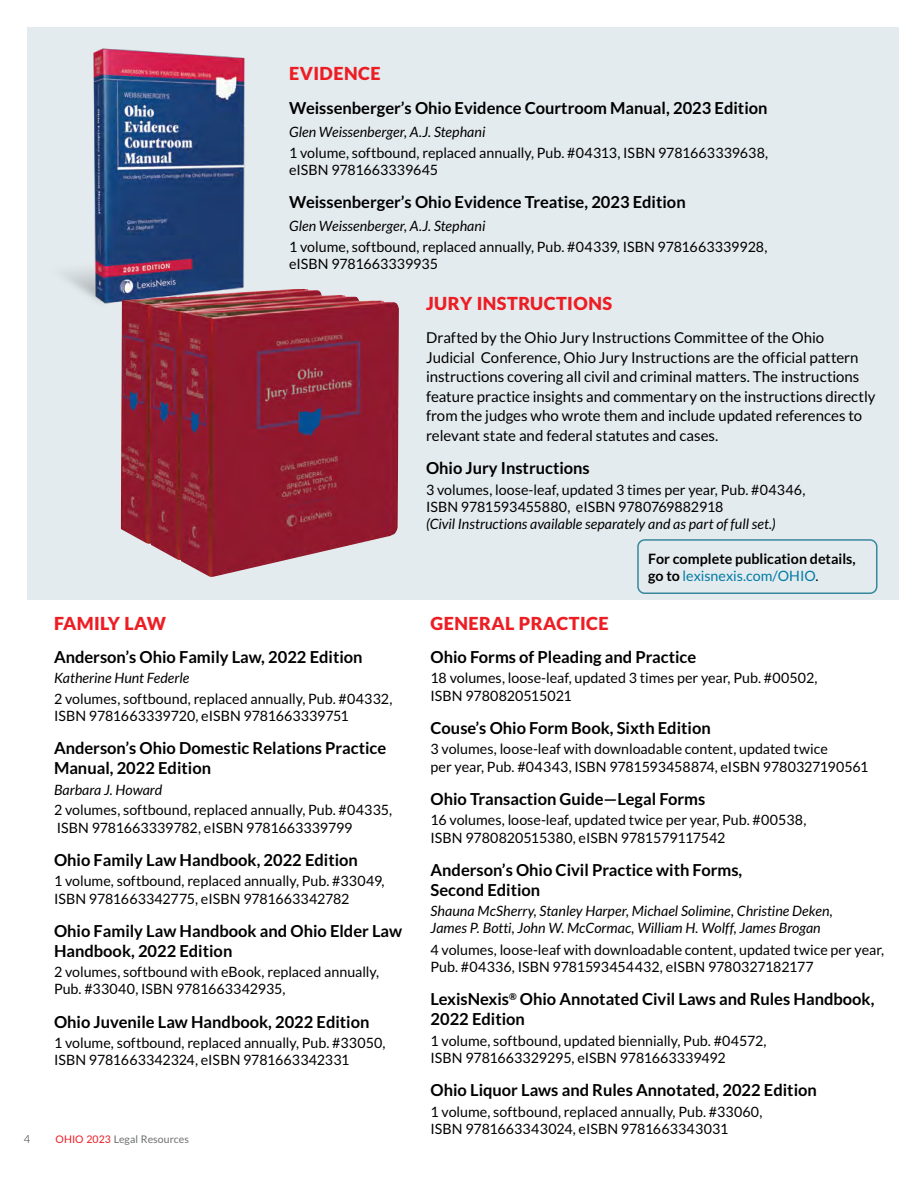
<style>
.page{position:relative;width:918px;height:1188px;background:#fff}
.page>*{position:absolute;margin:0;border:0;box-sizing:border-box;transform-origin:0 0}
.sub_section{font:900 18px "Lato";letter-spacing:.025em;color:#ed1d24}
.Elite_book_title{font:700 16.5px/19.8px "Lato";color:#000}
.isbn{font:15px/19.5px "Lato";color:#000}
.isbn-2{font:14.25px/17.1px "Lato";color:#000}
.author{font:italic 14.25px/17.1px "Lato";color:#000}
.Elite_book_title-2{font:italic 14.25px "Lato";color:#000}
.isbn-3{font:700 14.25px/17.1px "Lato";color:#000}
.t1{font:300 11.25px "Lato";color:#292829}
.Cat_Folio_Text{font:10.5px "Lato";letter-spacing:.005em;color:#6d6e71}
.s1{font-style:italic}
.s2{color:#ed1d24}
.s3{font-weight:400;color:#007ba6}
.s4{font-weight:400}
</style>
<div class="page">
<div style="left:27px;top:27px;width:872px;height:572px;background:#e4ebee"></div>
<img style="left:64px;top:48px;width:181px;height:256px">
<img style="left:121px;top:289px;width:278px;height:288px">
<div style="left:637px;top:539px;width:241px;height:55px;border:2px solid #38889d;border-radius:7px"></div>
<p class="t1" style="left:24px;top:1133px;width:8px">4</p>
<p class="sub_section" style="left:289px;top:63px;width:93px">EVIDENCE</p>
<p class="Elite_book_title" style="left:289px;top:98px;width:480px">Weissenberger’s Ohio Evidence Courtroom Manual, 2023 Edition</p>
<p class="Elite_book_title-2" style="left:289px;top:124px;width:198px">Glen Weissenberger, A.J. Stephani</p>
<p class="isbn-2" style="left:289px;top:144px;width:481px">1 volume, softbound, replaced annually, Pub. #04313, ISBN 9781663339638, eISBN 9781663339645</p>
<p class="Elite_book_title" style="left:289px;top:192px;width:398px">Weissenberger’s Ohio Evidence Treatise, 2023 Edition</p>
<p class="Elite_book_title-2" style="left:289px;top:218px;width:198px">Glen Weissenberger, A.J. Stephani</p>
<p class="isbn-2" style="left:289px;top:238px;width:480px">1 volume, softbound, replaced annually, Pub. #04339, ISBN 9781663339928, eISBN 9781663339935</p>
<p class="sub_section" style="left:426px;top:293px;width:188px">JURY INSTRUCTIONS</p>
<p class="isbn" style="left:426px;top:328px;width:451px">Drafted by the Ohio Jury Instructions Committee of the Ohio Judicial Conference, Ohio Jury Instructions are the official pattern instructions covering all civil and criminal matters. The instructions feature practice insights and commentary on the instructions directly from the judges who wrote them and include updated references to relevant state and federal statutes and cases.</p>
<p class="Elite_book_title" style="left:426px;top:458px;width:165px">Ohio Jury Instructions</p>
<p class="isbn-2" style="left:426px;top:481px;width:381px">3 volumes, loose-leaf, updated 3 times per year, Pub. #04346,<br>ISBN 9781593455880, eISBN 9780769882918<br><span class="s1">(Civil Instructions available separately and as part of full set.)</span></p>
<p class="sub_section" style="left:54px;top:612px;width:114px">FAMILY LAW</p>
<p class="Elite_book_title" style="left:54px;top:647px;width:310px">Anderson’s Ohio Family Law, 2022 Edition</p>
<p class="author" style="left:54px;top:670px;width:137px">Katherine Hunt Federle</p>
<p class="isbn-2" style="left:54px;top:690px;width:340px">2 volumes, softbound, replaced annually, Pub. #04332,<br>ISBN 9781663339720, eISBN 9781663339751</p>
<p class="Elite_book_title" style="left:54px;top:738px;width:334px">Anderson’s Ohio Domestic Relations Practice<br>Manual, 2022 Edition</p>
<p class="author" style="left:54px;top:782px;width:110px">Barbara J. Howard</p>
<p class="isbn-2" style="left:54px;top:802px;width:340px">2 volumes, softbound, replaced annually, Pub. #04335,<br>ISBN 9781663339782, eISBN 9781663339799</p>
<p class="Elite_book_title" style="left:54px;top:850px;width:305px">Ohio Family Law Handbook, 2022 Edition</p>
<p class="isbn-2" style="left:54px;top:873px;width:332px">1 volume, softbound, replaced annually, Pub. #33049,<br>ISBN 9781663342775, eISBN 9781663342782</p>
<p class="Elite_book_title" style="left:54px;top:921px;width:350px">Ohio Family Law Handbook and Ohio Elder Law<br>Handbook, 2022 Edition</p>
<p class="isbn-2" style="left:54px;top:964px;width:327px">2 volumes, softbound with eBook, replaced annually,<br>Pub. #33040, ISBN 9781663342935,</p>
<p class="Elite_book_title" style="left:54px;top:1012px;width:317px">Ohio Juvenile Law Handbook, 2022 Edition</p>
<p class="isbn-2" style="left:54px;top:1035px;width:333px">1 volume, softbound, replaced annually, Pub. #33050,<br>ISBN 9781663342324, eISBN 9781663342331</p>
<p class="Cat_Folio_Text" style="left:56px;top:1133px;width:135px"><span class="s2">OHIO 2023</span> Legal Resources</p>
<p class="isbn-3" style="left:648px;top:550px;width:209px">For complete publication details, go to <span class="s3">lexisnexis.com/OHIO</span><span class="s4">.</span></p>
<p class="sub_section" style="left:431px;top:612px;width:180px">GENERAL PRACTICE</p>
<p class="Elite_book_title" style="left:431px;top:647px;width:267px">Ohio Forms of Pleading and Practice</p>
<p class="isbn-2" style="left:431px;top:670px;width:389px">18 volumes, loose-leaf, updated 3 times per year, Pub. #00502,<br>ISBN 9780820515021</p>
<p class="Elite_book_title" style="left:431px;top:718px;width:282px">Couse’s Ohio Form Book, Sixth Edition</p>
<p class="isbn-2" style="left:431px;top:741px;width:439px">3 volumes, loose-leaf with downloadable content, updated twice<br>per year, Pub. #04343, ISBN 9781593458874, eISBN 9780327190561</p>
<p class="Elite_book_title" style="left:431px;top:789px;width:276px">Ohio Transaction Guide—Legal Forms</p>
<p class="isbn-2" style="left:431px;top:812px;width:378px">16 volumes, loose-leaf, updated twice per year, Pub. #00538,<br>ISBN 9780820515380, eISBN 9781579117542</p>
<p class="Elite_book_title" style="left:431px;top:860px;width:313px">Anderson’s Ohio Civil Practice with Forms,<br>Second Edition</p>
<p class="author" style="left:431px;top:903px;width:404px">Shauna McSherry, Stanley Harper, Michael Solimine, Christine Deken,<br>James P. Botti, John W. McCormac, William H. Wolff, James Brogan</p>
<p class="isbn-2" style="left:431px;top:941px;width:455px">4 volumes, loose-leaf with downloadable content, updated twice per year,<br>Pub. #04336, ISBN 9781593454432, eISBN 9780327182177</p>
<p class="Elite_book_title" style="left:431px;top:989px;width:445px">LexisNexis<sup>®</sup> Ohio Annotated Civil Laws and Rules Handbook,<br>2022 Edition</p>
<p class="isbn-2" style="left:431px;top:1032px;width:338px">1 volume, softbound, updated biennially, Pub. #04572,<br>ISBN 9781663329295, eISBN 9781663339492</p>
<p class="Elite_book_title" style="left:431px;top:1080px;width:388px">Ohio Liquor Laws and Rules Annotated, 2022 Edition</p>
<p class="isbn-2" style="left:431px;top:1103px;width:333px">1 volume, softbound, replaced annually, Pub. #33060,<br>ISBN 9781663343024, eISBN 9781663343031</p>
</div>
